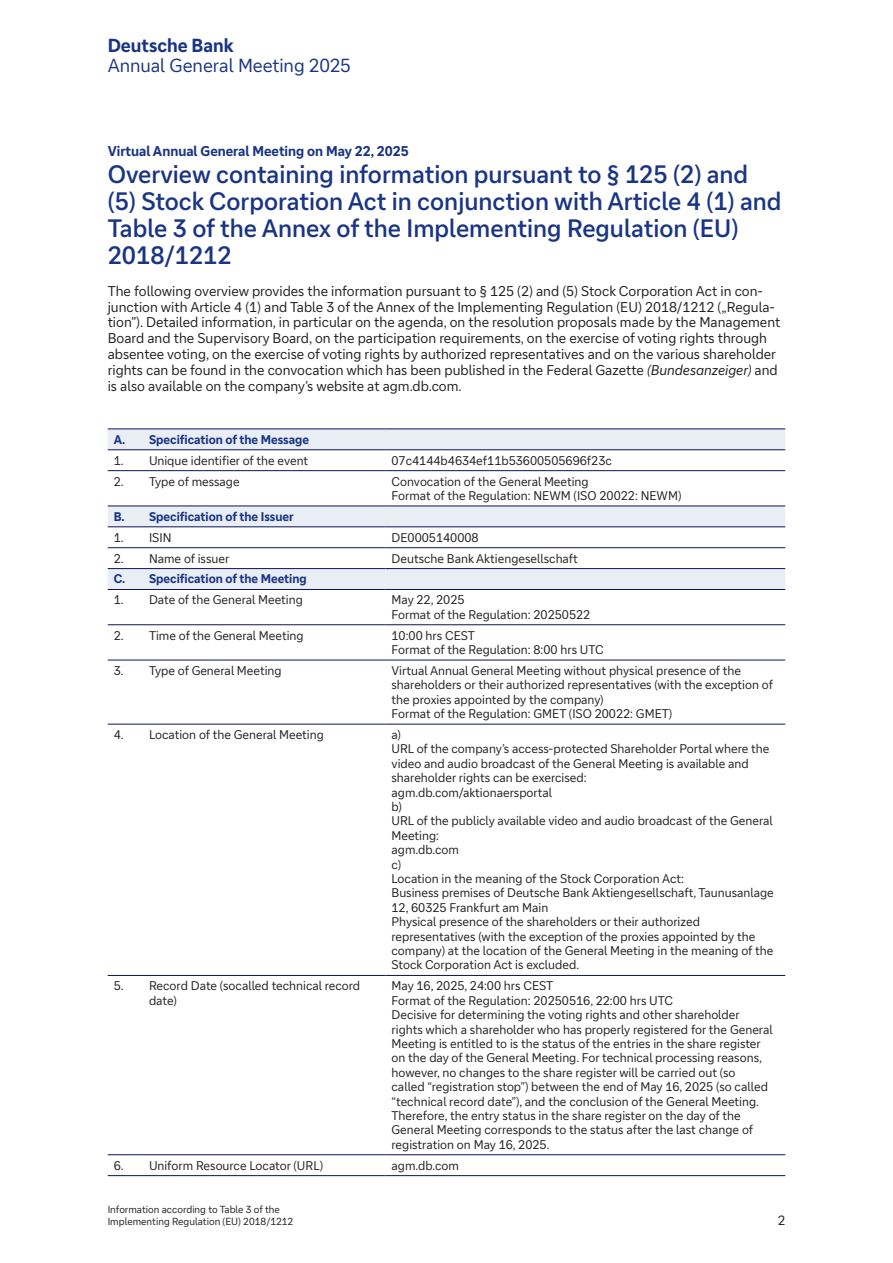
<style>
.page{position:relative;width:893px;height:1263px;background:#fff}
.page>*{position:absolute;margin:0;border:0;box-sizing:border-box;transform-origin:0 0}
.t1{font:500 24px/27px "Deutsche Bank";color:#1a3583}
.t2{font:18px "Deutsche Bank";letter-spacing:-.005em;color:#1a3583}
.t3{font:700 18px "Deutsche Bank";color:#1a3583}
.t4{font:13.5px/15.9px "Deutsche Bank";color:#231f20}
.t5{font:700 13.5px "Deutsche Bank";color:#1a3583}
.t6{font:12.75px "Deutsche Bank";color:#231f20}
.t7{font:12px/14.4px "Deutsche Bank";color:#231f20}
.t8{font:700 12px "Deutsche Bank";color:#1a3583}
.t9{font:9.75px/11.4px "Deutsche Bank";color:#231f20}
.s1{font-style:italic}
</style>
<div class="page">
<svg style="left:108px;top:430px;width:677px;height:159px"></svg>
<hr style="left:108px;top:429px;width:35px;height:1px;background:#0d1353">
<hr style="left:143px;top:429px;width:243px;height:1px;background:#0d1353">
<hr style="left:386px;top:429px;width:399px;height:1px;background:#0d1353">
<hr style="left:108px;top:449px;width:35px;height:1px;background:#0d1353">
<hr style="left:143px;top:449px;width:243px;height:1px;background:#0d1353">
<hr style="left:386px;top:449px;width:399px;height:1px;background:#0d1353">
<hr style="left:108px;top:470px;width:35px;height:1px;background:#0d1353">
<hr style="left:143px;top:470px;width:243px;height:1px;background:#0d1353">
<hr style="left:386px;top:470px;width:399px;height:1px;background:#0d1353">
<hr style="left:108px;top:506px;width:35px;height:1px;background:#0d1353">
<hr style="left:143px;top:506px;width:243px;height:1px;background:#0d1353">
<hr style="left:386px;top:506px;width:399px;height:1px;background:#0d1353">
<hr style="left:108px;top:527px;width:35px;height:1px;background:#0d1353">
<hr style="left:143px;top:527px;width:243px;height:1px;background:#0d1353">
<hr style="left:386px;top:527px;width:399px;height:1px;background:#0d1353">
<hr style="left:108px;top:547px;width:35px;height:1px;background:#0d1353">
<hr style="left:143px;top:547px;width:243px;height:1px;background:#0d1353">
<hr style="left:386px;top:547px;width:399px;height:1px;background:#0d1353">
<hr style="left:108px;top:568px;width:35px;height:1px;background:#0d1353">
<hr style="left:143px;top:568px;width:243px;height:1px;background:#0d1353">
<hr style="left:386px;top:568px;width:399px;height:1px;background:#0d1353">
<hr style="left:108px;top:589px;width:35px;height:1px;background:#0d1353">
<hr style="left:143px;top:589px;width:243px;height:1px;background:#0d1353">
<hr style="left:386px;top:589px;width:399px;height:1px;background:#0d1353">
<hr style="left:108px;top:624px;width:35px;height:1px;background:#0d1353">
<hr style="left:143px;top:624px;width:243px;height:1px;background:#0d1353">
<hr style="left:386px;top:624px;width:399px;height:1px;background:#0d1353">
<hr style="left:108px;top:660px;width:35px;height:1px;background:#0d1353">
<hr style="left:143px;top:660px;width:243px;height:1px;background:#0d1353">
<hr style="left:386px;top:660px;width:399px;height:1px;background:#0d1353">
<hr style="left:108px;top:724px;width:35px;height:1px;background:#0d1353">
<hr style="left:143px;top:724px;width:243px;height:1px;background:#0d1353">
<hr style="left:386px;top:724px;width:399px;height:1px;background:#0d1353">
<hr style="left:108px;top:975px;width:35px;height:1px;background:#0d1353">
<hr style="left:143px;top:975px;width:243px;height:1px;background:#0d1353">
<hr style="left:386px;top:975px;width:399px;height:1px;background:#0d1353">
<hr style="left:108px;top:1154px;width:35px;height:1px;background:#0d1353">
<hr style="left:143px;top:1154px;width:243px;height:1px;background:#0d1353">
<hr style="left:386px;top:1154px;width:399px;height:1px;background:#0d1353">
<hr style="left:108px;top:1175px;width:35px;height:1px;background:#0d1353">
<hr style="left:143px;top:1175px;width:243px;height:1px;background:#0d1353">
<hr style="left:386px;top:1175px;width:399px;height:1px;background:#0d1353">
<h2 class="t3" style="left:108px;top:34px;width:127px">Deutsche Bank</h2>
<h2 class="t2" style="left:108px;top:55px;width:245px">Annual General Meeting 2025</h2>
<p class="t5" style="left:108px;top:143px;width:302px">Virtual Annual General Meeting on May 22, 2025</p>
<h1 class="t1" style="left:108px;top:161px;width:675px">Overview containing information pursuant to § 125 (2) and (5) Stock Corporation Act in conjunction with Article 4 (1) and Table 3 of the Annex of the Implementing Regulation (EU)<br>2018/1212</h1>
<p class="t4" style="left:108px;top:283px;width:674px">The following overview provides the information pursuant to § 125 (2) and (5) Stock Corporation Act in con&shy;junction with Article 4 (1) and Table 3 of the Annex of the Implementing Regulation (EU) 2018/1212 („Regula&shy;tion”). Detailed information, in particular on the agenda, on the resolution proposals made by the Management Board and the Supervisory Board, on the participation requirements, on the exercise of voting rights through absentee voting, on the exercise of voting rights by authorized representatives and on the various shareholder rights can be found in the convocation which has been published in the Federal Gazette <span class="s1">(Bundesanzeiger)</span> and is also available on the company’s website at agm.db.com.</p>
<p class="t8" style="left:114px;top:432px;width:197px">A. Specification of the Message</p>
<p class="t7" style="left:114px;top:453px;width:196px">1. Unique identifier of the event</p>
<p class="t7" style="left:392px;top:453px;width:222px">07c4144b4634ef11b53600505696f23c</p>
<p class="t7" style="left:114px;top:474px;width:127px">2. Type of message</p>
<p class="t7" style="left:392px;top:474px;width:291px">Convocation of the General Meeting<br>Format of the Regulation: NEWM (ISO 20022: NEWM)</p>
<p class="t8" style="left:114px;top:509px;width:182px">B. Specification of the Issuer</p>
<p class="t7" style="left:114px;top:530px;width:59px">1. ISIN</p>
<p class="t7" style="left:392px;top:530px;width:89px">DE0005140008</p>
<p class="t7" style="left:114px;top:551px;width:117px">2. Name of issuer</p>
<p class="t7" style="left:392px;top:551px;width:188px">Deutsche Bank Aktiengesellschaft</p>
<p class="t8" style="left:114px;top:572px;width:195px">C. Specification of the Meeting</p>
<p class="t7" style="left:114px;top:593px;width:191px">1. Date of the General Meeting</p>
<p class="t7" style="left:392px;top:593px;width:200px">May 22, 2025<br>Format of the Regulation: 20250522</p>
<p class="t7" style="left:114px;top:628px;width:191px">2. Time of the General Meeting</p>
<p class="t7" style="left:392px;top:628px;width:214px">10:00 hrs CEST<br>Format of the Regulation: 8:00 hrs UTC</p>
<p class="t7" style="left:114px;top:663px;width:169px">3. Type of General Meeting</p>
<p class="t7" style="left:392px;top:663px;width:383px">Virtual Annual General Meeting without physical presence of the shareholders or their authorized representatives (with the exception of the proxies appointed by the company)<br>Format of the Regulation: GMET (ISO 20022: GMET)</p>
<p class="t7" style="left:114px;top:727px;width:212px">4. Location of the General Meeting</p>
<p class="t7" style="left:392px;top:727px;width:384px">a)<br>URL of the company’s access-protected Shareholder Portal where the video and audio broadcast of the General Meeting is available and shareholder rights can be exercised:<br>agm.db.com/aktionaersportal<br>b)<br>URL of the publicly available video and audio broadcast of the General Meeting:<br>agm.db.com<br>c)<br>Location in the meaning of the Stock Corporation Act:<br>Business premises of Deutsche Bank Aktiengesellschaft, Taunusanlage 12, 60325 Frankfurt am Main<br>Physical presence of the shareholders or their authorized representatives (with the exception of the proxies appointed by the company) at the location of the General Meeting in the meaning of the Stock Corporation Act is excluded.</p>
<p class="t7" style="left:149px;top:979px;width:213px;text-indent:-35px">5. Record Date (socalled technical record date)</p>
<p class="t7" style="left:392px;top:979px;width:383px">May 16, 2025, 24:00 hrs CEST<br>Format of the Regulation: 20250516, 22:00 hrs UTC<br>Decisive for determining the voting rights and other shareholder rights which a shareholder who has properly registered for the General Meeting is entitled to is the status of the entries in the share register on the day of the General Meeting. For technical processing reasons, however, no changes to the share register will be carried out (so<br>called “registration stop”) between the end of May 16, 2025 (so called “technical record date”), and the conclusion of the General Meeting.<br>Therefore, the entry status in the share register on the day of the General Meeting corresponds to the status after the last change of registration on May 16, 2025.</p>
<p class="t7" style="left:114px;top:1158px;width:211px">6. Uniform Resource Locator (URL)</p>
<p class="t7" style="left:392px;top:1158px;width:69px">agm.db.com</p>
<p class="t9" style="left:108px;top:1204px;width:187px">Information according to Table 3 of the<br>Implementing Regulation (EU) 2018/1212</p>
<p class="t6" style="left:778px;top:1212px;width:9px">2</p>
</div>
